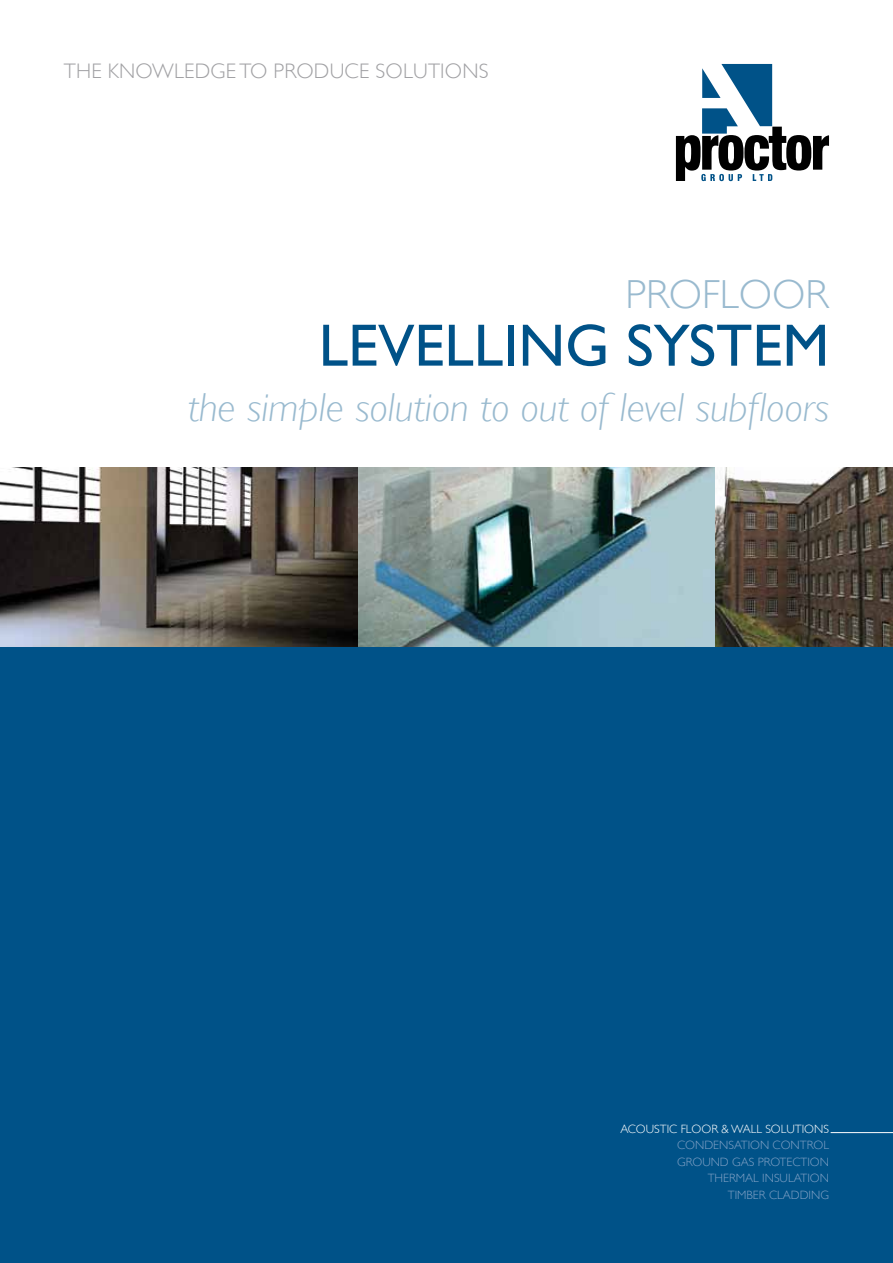
<style>
.page{position:relative;width:893px;height:1263px;background:#fff}
.page>*{position:absolute;margin:0;border:0;box-sizing:border-box;transform-origin:0 0}
.t1{font:60px "Gill Sans";color:#005288}
.t2{font:italic 300 40.5px "Gill Sans";color:#99bacf}
.t3{font:300 40.5px "Gill Sans";color:#99bacf}
.t4{font:300 21px "Gill Sans";letter-spacing:.01em;color:#a1a1a4}
.t5{font:300 12px/16.5px "Gill Sans";color:#83a2c6;text-align:right}
.t6{font:300 12px "Gill Sans";color:#fff}
</style>
<div class="page">
<div style="left:0;top:645px;width:893px;height:618px;background:#005288"></div>
<hr style="left:831px;top:1132px;width:62px;height:1px;background:#fff">
<img style="left:0;top:467px;width:893px;height:179px">
<svg style="left:676px;top:64px;width:153px;height:117px"></svg>
<h3 class="t4" style="left:64px;top:59px;width:426px">THE KNOWLEDGE TO PRODUCE SOLUTIONS</h3>
<h2 class="t3" style="left:626px;top:271px;width:205px">PROFLOOR</h2>
<h1 class="t1" style="left:319px;top:311px;width:512px">LEVELLING SYSTEM</h1>
<h2 class="t2" style="left:188px;top:384px;width:643px">the simple solution to out of level subfloors</h2>
<p class="t6" style="left:620px;top:1122px;width:210px">ACOUSTIC FLOOR &amp; WALL SOLUTIONS</p>
<p class="t5" style="left:677px;top:1137px;width:153px">CONDENSATION CONTROL<br>GROUND GAS PROTECTION<br>THERMAL INSULATION<br>TIMBER CLADDING</p>
</div>
